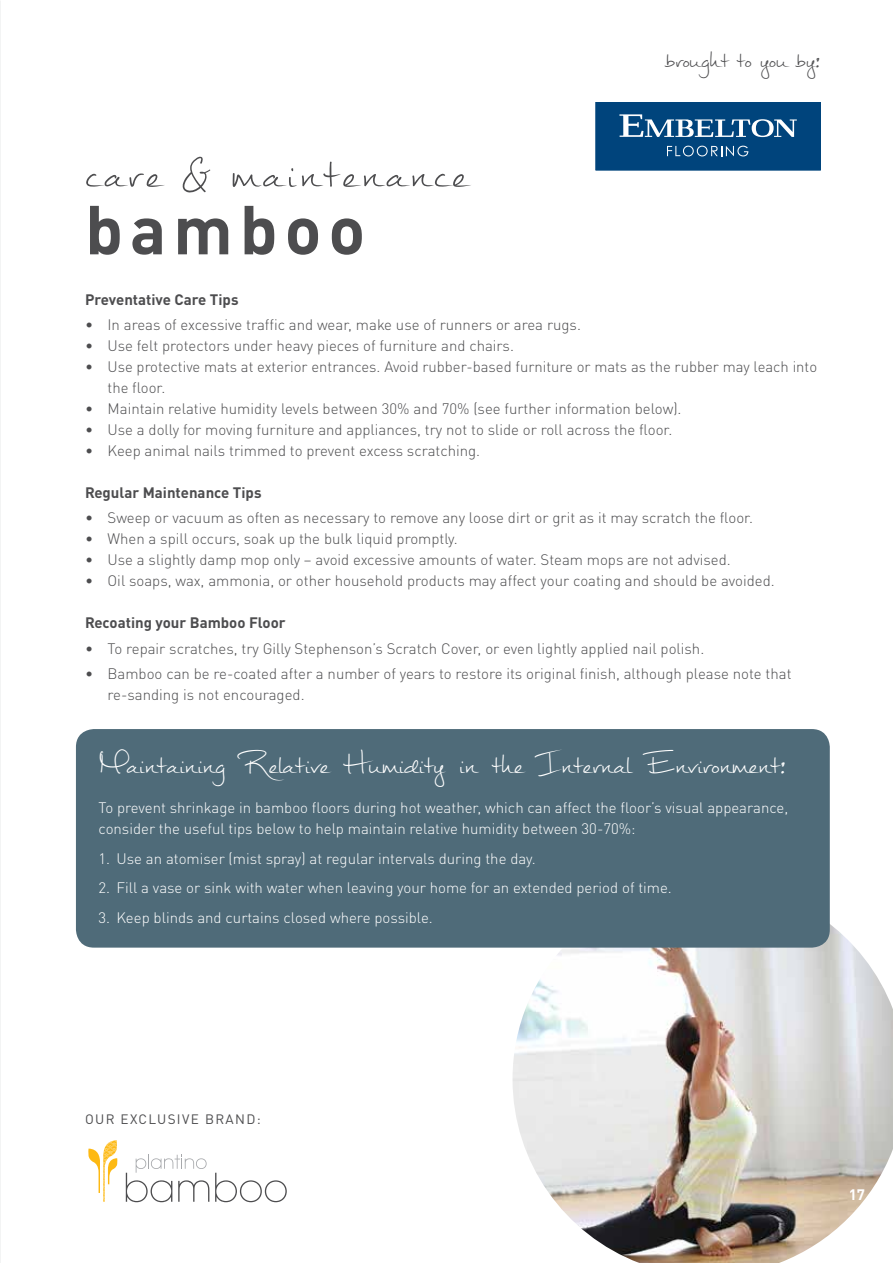
<style>
.page{position:relative;width:893px;height:1263px;background:#fff}
.page>*{position:absolute;margin:0;border:0;box-sizing:border-box;transform-origin:0 0}
.t1{font:79.5px "Mathilde";letter-spacing:.05em;color:#4d4d4f}
.t2{font:700 68.1px "DINOT";letter-spacing:.1em;color:#4d4d4f}
.t3{font:49.5px "Mathilde";color:#fff}
.t4{font:42px "Mathilde";color:#4d4d4f}
.t5{font:300 15px/21px "DINOT";color:#4d4d4f}
.t6{font:300 15px/21px "DINOT";color:#fff}
.t7{font:700 15px "DINOT";color:#4d4d4f}
.t8{font:700 15px "DINOT";color:#fff}
.t9{font:13.5px "DINOT";letter-spacing:.1em;color:#4d4d4f}
</style>
<div class="page">
<img style="left:512px;top:924px;width:381px;height:339px">
<div style="left:76px;top:729px;width:754px;height:219px;background:#4f6b79;border-radius:18px"></div>
<div style="left:596px;top:102px;width:224px;height:68px;background:#00447c"></div>
<svg style="left:619px;top:114px;width:178px;height:23px"></svg>
<svg style="left:667px;top:146px;width:81px;height:10px"></svg>
<svg style="left:215px;top:1173px;width:72px;height:29px"></svg>
<svg style="left:126px;top:1155px;width:83px;height:47px"></svg>
<svg style="left:88px;top:1140px;width:29px;height:62px"></svg>
<h3 class="t4" style="left:665px;top:28px;width:157px">brought to you by:</h3>
<h1 class="t1" style="left:85px;top:113px;width:383px">care &amp; maintenance</h1>
<h2 class="t2" style="left:85px;top:185px;width:282px">bamboo</h2>
<p class="t7" style="left:85px;top:290px;width:155px">Preventative Care Tips</p>
<p class="t5" style="left:85px;top:314px;width:497px">• In areas of excessive traffic and wear, make use of runners or area rugs.</p>
<p class="t5" style="left:85px;top:335px;width:430px">• Use felt protectors under heavy pieces of furniture and chairs.</p>
<p class="t5" style="left:108px;top:356px;width:711px;text-indent:-22px">• Use protective mats at exterior entrances. Avoid rubber-based furniture or mats as the rubber may leach into the floor.</p>
<p class="t5" style="left:85px;top:398px;width:598px">• Maintain relative humidity levels between 30% and 70% (see further information below).</p>
<p class="t5" style="left:85px;top:419px;width:589px">• Use a dolly for moving furniture and appliances, try not to slide or roll across the floor.</p>
<p class="t5" style="left:85px;top:440px;width:397px">• Keep animal nails trimmed to prevent excess scratching.</p>
<p class="t7" style="left:85px;top:483px;width:178px">Regular Maintenance Tips</p>
<p class="t5" style="left:85px;top:507px;width:670px">• Sweep or vacuum as often as necessary to remove any loose dirt or grit as it may scratch the floor.</p>
<p class="t5" style="left:85px;top:528px;width:374px">• When a spill occurs, soak up the bulk liquid promptly.</p>
<p class="t5" style="left:85px;top:549px;width:647px">• Use a slightly damp mop only – avoid excessive amounts of water. Steam mops are not advised.</p>
<p class="t5" style="left:85px;top:570px;width:691px">• Oil soaps, wax, ammonia, or other household products may affect your coating and should be avoided.</p>
<p class="t7" style="left:85px;top:613px;width:202px">Recoating your Bamboo Floor</p>
<p class="t5" style="left:85px;top:638px;width:621px">• To repair scratches, try Gilly Stephenson’s Scratch Cover, or even lightly applied nail polish.</p>
<p class="t5" style="left:108px;top:663px;width:685px;text-indent:-22px">• Bamboo can be re-coated after a number of years to restore its original finish, although please note that re-sanding is not encouraged.</p>
<h3 class="t3" style="left:99px;top:726px;width:689px">Maintaining Relative Humidity in the Internal Environment:</h3>
<p class="t6" style="left:99px;top:797px;width:691px">To prevent shrinkage in bamboo floors during hot weather, which can affect the floor’s visual appearance, consider the useful tips below to help maintain relative humidity between 30-70%:</p>
<p class="t6" style="left:99px;top:848px;width:439px">1. Use an atomiser (mist spray) at regular intervals during the day.</p>
<p class="t6" style="left:99px;top:877px;width:575px">2. Fill a vase or sink with water when leaving your home for an extended period of time.</p>
<p class="t6" style="left:99px;top:907px;width:336px">3. Keep blinds and curtains closed where possible.</p>
<p class="t9" style="left:85px;top:1111px;width:177px">OUR EXCLUSIVE BRAND:</p>
<p class="t8" style="left:849px;top:1184px;width:18px">17</p>
</div>
